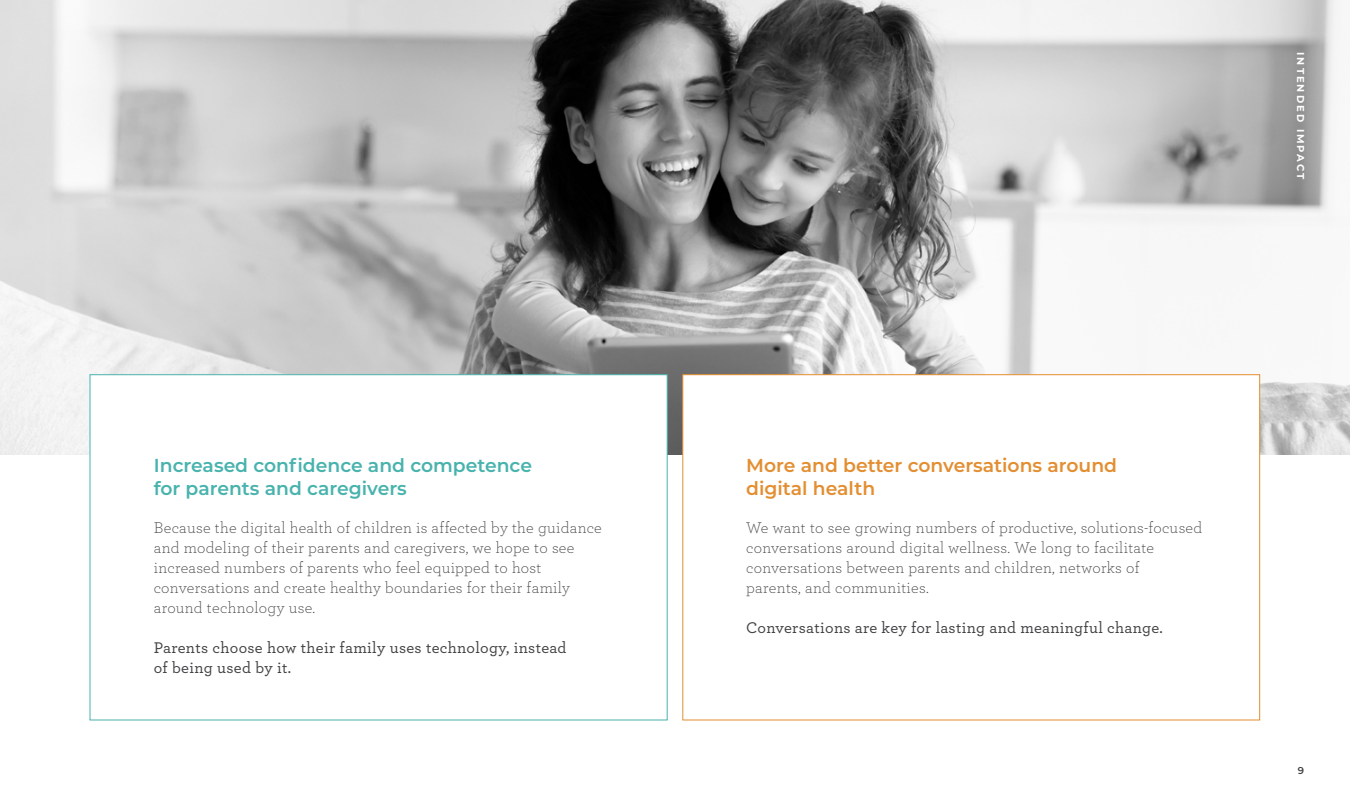
<style>
.page{position:relative;width:1350px;height:810px;background:#fff}
.page>*{position:absolute;margin:0;border:0;box-sizing:border-box;transform-origin:0 0}
.t1{font:600 18.75px/22.5px "Montserrat";color:#48b3ad}
.t2{font:600 18.75px/22.5px "Montserrat";color:#e38e31}
.t3{font:300 16.25px/20px "Archer";letter-spacing:.02em;color:#414042}
.t4{font:500 16.25px/20px "Archer";letter-spacing:.02em;color:#414042}
.t5{font:700 10px "Montserrat";letter-spacing:.2em;color:#fff}
.t6{font:600 10px "Montserrat";color:#414042}
</style>
<div class="page">
<img style="left:0;top:0;width:1350px;height:454px">
<div style="left:90px;top:374px;width:578px;height:346px;background:#fff;border:1px solid #48b3ad"></div>
<div style="left:682px;top:374px;width:578px;height:346px;background:#fff;border:1px solid #e38e31"></div>
<p class="t1" style="left:154px;top:454px;width:380px">Increased confidence and competence for parents and caregivers</p>
<p class="t3" style="left:154px;top:517px;width:450px">Because the digital health of children is affected by the guidance and modeling of their parents and caregivers, we hope to see increased numbers of parents who feel equipped to host conversations and create healthy boundaries for their family around technology use.</p>
<p class="t4" style="left:154px;top:637px;width:414px">Parents choose how their family uses technology, instead of being used by it.</p>
<p class="t5" style="left:1308px;top:52px;width:129px;rotate:90deg">INTENDED IMPACT</p>
<p class="t2" style="left:746px;top:454px;width:372px">More and better conversations around digital health</p>
<p class="t3" style="left:746px;top:517px;width:458px">We want to see growing numbers of productive, solutions-focused conversations around digital wellness. We long to facilitate conversations between parents and children, networks of<br>parents, and communities.</p>
<p class="t4" style="left:746px;top:617px;width:418px">Conversations are key for lasting and meaningful change.</p>
<p class="t6" style="left:1298px;top:763px;width:8px">9</p>
</div>
